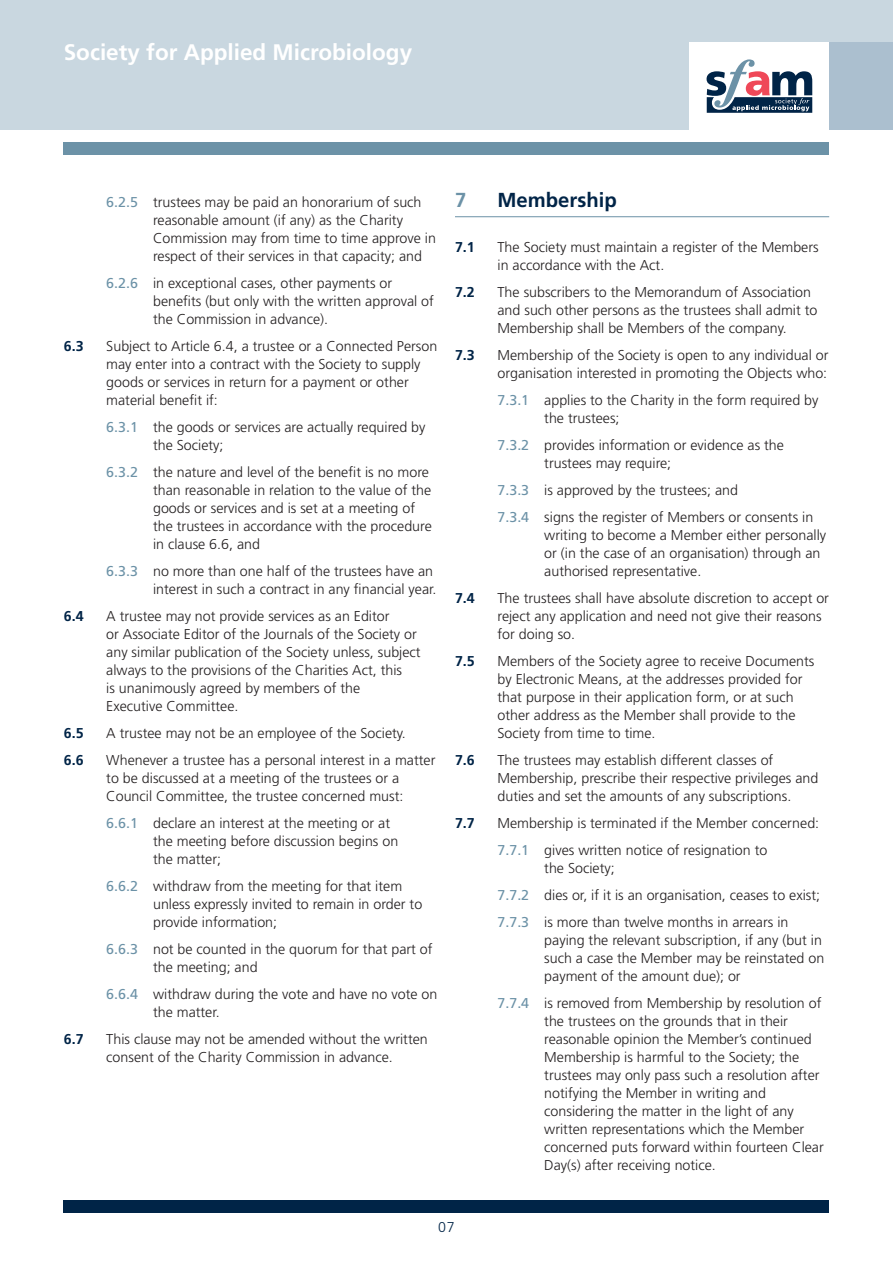
<style>
.page{position:relative;width:893px;height:1263px;background:#fff}
.page>*{position:absolute;margin:0;border:0;box-sizing:border-box;transform-origin:0 0}
.t1{font:700 22.5px "Frutiger";color:#fff}
.t2{font:700 20.25px "Frutiger";color:#002447}
.t3{font:700 20.25px "Frutiger";color:#6c92a7}
.t4{font:300 14.25px/18px "Frutiger";color:#231f20}
.t5{font:700 14.25px "Frutiger";color:#002447}
.t6{font:300 14.25px "Frutiger";color:#002447}
.s1{font-weight:400;color:#6c92a7}
</style>
<div class="page">
<hr style="left:455px;top:216px;width:374px;height:1px;background:#6c92a7">
<div style="left:64px;top:142px;width:765px;height:13px;background:#6c92a7"></div>
<div style="left:64px;top:1200px;width:765px;height:12px;background:#002447"></div>
<div style="left:0;top:0;width:893px;height:130px;background:#c9d7e0"></div>
<div style="left:690px;top:43px;width:139px;height:87px;background:#fff"></div>
<svg style="left:707px;top:59px;width:105px;height:54px"></svg>
<div style="left:829px;top:43px;width:64px;height:87px;background:#abbfcf"></div>
<p class="t1" style="left:64px;top:39px;width:350px">Society for Applied Microbiology</p>
<p class="t4" style="left:153px;top:193px;width:284px;text-indent:-47px"><span class="s1">6.2.5</span> trustees may be paid an honorarium of such reasonable amount (if any) as the Charity Commission may from time to time approve in respect of their services in that capacity; and</p>
<p class="t4" style="left:153px;top:274px;width:282px;text-indent:-47px"><span class="s1">6.2.6</span> in exceptional cases, other payments or benefits (but only with the written approval of the Commission in advance).</p>
<p class="t5" style="left:64px;top:338px;width:21px">6.3</p>
<p class="t4" style="left:106px;top:337px;width:332px">Subject to Article 6.4, a trustee or a Connected Person may enter into a contract with the Society to supply goods or services in return for a payment or other material benefit if:</p>
<p class="t4" style="left:153px;top:418px;width:274px;text-indent:-47px"><span class="s1">6.3.1</span> the goods or services are actually required by the Society;</p>
<p class="t4" style="left:153px;top:463px;width:280px;text-indent:-47px"><span class="s1">6.3.2</span> the nature and level of the benefit is no more than reasonable in relation to the value of the goods or services and is set at a meeting of the trustees in accordance with the procedure in clause 6.6, and</p>
<p class="t4" style="left:106px;top:562px;width:332px;text-align:right"><span class="s1">6.3.3</span> no more than one half of the trustees have an interest in such a contract in any financial year.</p>
<p class="t5" style="left:64px;top:608px;width:21px">6.4</p>
<p class="t4" style="left:106px;top:607px;width:316px">A trustee may not provide services as an Editor<br>or Associate Editor of the Journals of the Society or any similar publication of the Society unless, subject always to the provisions of the Charities Act, this<br>is unanimously agreed by members of the<br>Executive Committee.</p>
<p class="t5" style="left:64px;top:725px;width:21px">6.5</p>
<p class="t4" style="left:106px;top:724px;width:301px">A trustee may not be an employee of the Society.</p>
<p class="t5" style="left:64px;top:752px;width:21px">6.6</p>
<p class="t4" style="left:106px;top:751px;width:331px">Whenever a trustee has a personal interest in a matter to be discussed at a meeting of the trustees or a<br>Council Committee, the trustee concerned must:</p>
<p class="t4" style="left:153px;top:814px;width:247px;text-indent:-47px"><span class="s1">6.6.1</span> declare an interest at the meeting or at the meeting before discussion begins on the matter;</p>
<p class="t4" style="left:153px;top:877px;width:271px;text-indent:-47px"><span class="s1">6.6.2</span> withdraw from the meeting for that item unless expressly invited to remain in order to provide information;</p>
<p class="t4" style="left:153px;top:940px;width:281px;text-indent:-47px"><span class="s1">6.6.3</span> not be counted in the quorum for that part of the meeting; and</p>
<p class="t4" style="left:153px;top:985px;width:286px;text-indent:-47px"><span class="s1">6.6.4</span> withdraw during the vote and have no vote on the matter.</p>
<p class="t5" style="left:64px;top:1031px;width:21px">6.7</p>
<p class="t4" style="left:106px;top:1030px;width:323px">This clause may not be amended without the written consent of the Charity Commission in advance.</p>
<p class="t3" style="left:455px;top:188px;width:13px">7</p>
<p class="t2" style="left:497px;top:188px;width:121px">Membership</p>
<p class="t5" style="left:455px;top:239px;width:21px">7.1</p>
<p class="t4" style="left:497px;top:238px;width:323px">The Society must maintain a register of the Members in accordance with the Act.</p>
<p class="t5" style="left:455px;top:284px;width:21px">7.2</p>
<p class="t4" style="left:497px;top:283px;width:321px">The subscribers to the Memorandum of Association and such other persons as the trustees shall admit to<br>Membership shall be Members of the company.</p>
<p class="t5" style="left:455px;top:347px;width:21px">7.3</p>
<p class="t4" style="left:497px;top:346px;width:332px">Membership of the Society is open to any individual or organisation interested in promoting the Objects who:</p>
<p class="t4" style="left:544px;top:391px;width:276px;text-indent:-47px"><span class="s1">7.3.1</span> applies to the Charity in the form required by the trustees;</p>
<p class="t4" style="left:544px;top:436px;width:241px;text-indent:-47px"><span class="s1">7.3.2</span> provides information or evidence as the trustees may require;</p>
<p class="t4" style="left:497px;top:481px;width:242px"><span class="s1">7.3.3</span> is approved by the trustees; and</p>
<p class="t4" style="left:544px;top:508px;width:283px;text-indent:-47px"><span class="s1">7.3.4</span> signs the register of Members or consents in writing to become a Member either personally or (in the case of an organisation) through an authorised representative.</p>
<p class="t5" style="left:455px;top:590px;width:21px">7.4</p>
<p class="t4" style="left:497px;top:589px;width:333px">The trustees shall have absolute discretion to accept or reject any application and need not give their reasons for doing so.</p>
<p class="t5" style="left:455px;top:653px;width:21px">7.5</p>
<p class="t4" style="left:497px;top:652px;width:318px">Members of the Society agree to receive Documents by Electronic Means, at the addresses provided for that purpose in their application form, or at such other address as the Member shall provide to the Society from time to time.</p>
<p class="t5" style="left:455px;top:752px;width:21px">7.6</p>
<p class="t4" style="left:497px;top:751px;width:322px">The trustees may establish different classes of<br>Membership, prescribe their respective privileges and duties and set the amounts of any subscriptions.</p>
<p class="t5" style="left:455px;top:815px;width:21px">7.7</p>
<p class="t4" style="left:497px;top:814px;width:323px">Membership is terminated if the Member concerned:</p>
<p class="t4" style="left:544px;top:841px;width:225px;text-indent:-47px"><span class="s1">7.7.1</span> gives written notice of resignation to the Society;</p>
<p class="t4" style="left:497px;top:886px;width:324px"><span class="s1">7.7.2</span> dies or, if it is an organisation, ceases to exist;</p>
<p class="t4" style="left:544px;top:913px;width:282px;text-indent:-47px"><span class="s1">7.7.3</span> is more than twelve months in arrears in paying the relevant subscription, if any (but in such a case the Member may be reinstated on payment of the amount due); or</p>
<p class="t4" style="left:544px;top:994px;width:281px;text-indent:-47px"><span class="s1">7.7.4</span> is removed from Membership by resolution of the trustees on the grounds that in their reasonable opinion the Member’s continued Membership is harmful to the Society; the trustees may only pass such a resolution after notifying the Member in writing and considering the matter in the light of any written representations which the Member concerned puts forward within fourteen Clear Day(s) after receiving notice.</p>
<p class="t6" style="left:438px;top:1219px;width:18px">07</p>
</div>
